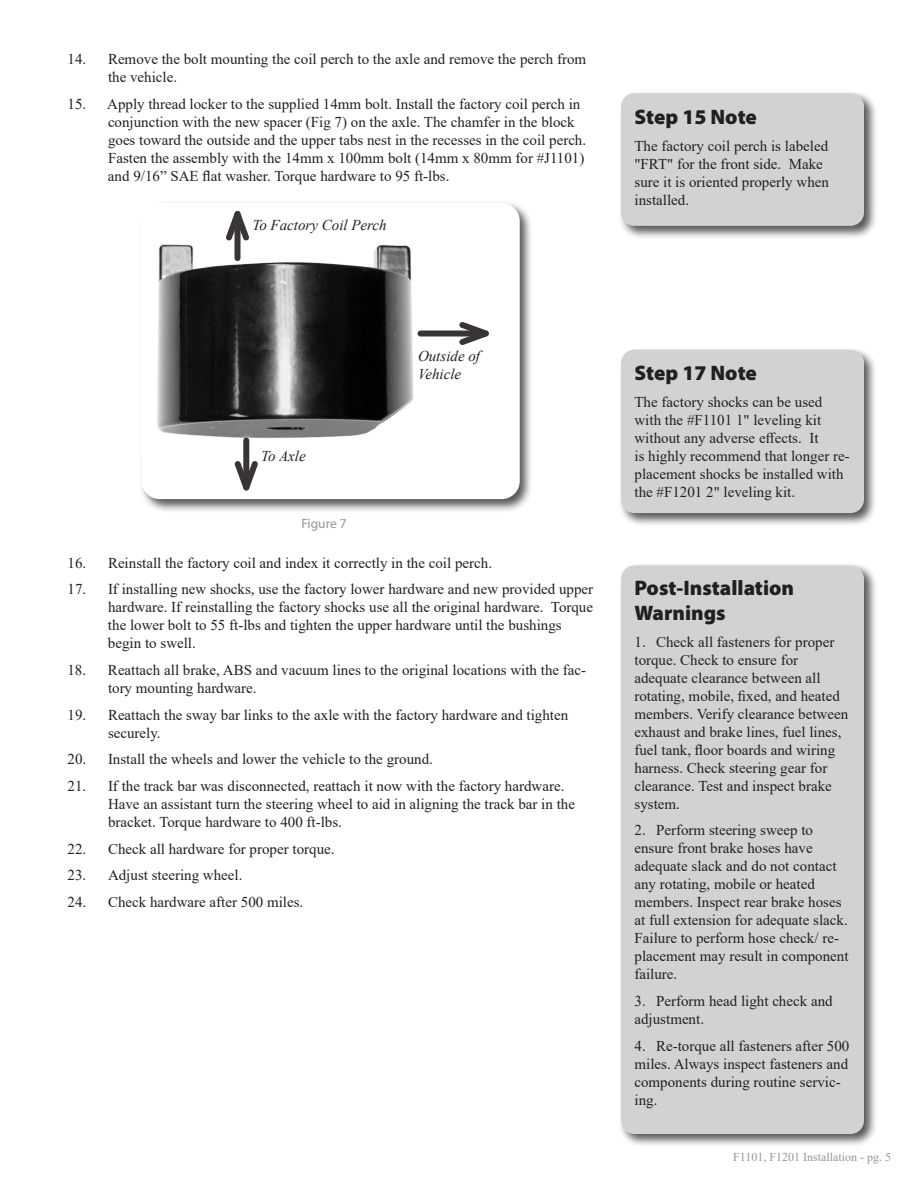
<style>
.page{position:relative;width:918px;height:1188px;background:#fff}
.page>*{position:absolute;margin:0;border:0;box-sizing:border-box;transform-origin:0 0}
.t1{font:900 21px/25.2px "Myriad Pro";color:#231f20}
.t2{font:15px/18px "Times New Roman";color:#231f20}
.t3{font:italic 15px/18px "Times New Roman";color:#231f20}
.t4{font:13.5px "Myriad Pro";color:#939598}
.t5{font:12px "Times New Roman";color:#939598}
</style>
<div class="page">
<div style="left:139px;top:200px;width:395px;height:313px;background:#231f20;opacity:.75"></div>
<div style="left:142px;top:203px;width:378px;height:296px;background:#fff;border-radius:18px"></div>
<img style="left:157px;top:244px;width:257px;height:194px">
<svg style="left:229px;top:432px;width:35px;height:24px"></svg>
<div style="left:243px;top:440px;width:6px;height:48px;background:#393536"></div>
<svg style="left:230px;top:456px;width:33px;height:49px"></svg>
<svg style="left:221px;top:244px;width:34px;height:23px"></svg>
<div style="left:235px;top:214px;width:6px;height:44px;background:#393536"></div>
<svg style="left:221px;top:200px;width:33px;height:45px"></svg>
<div style="left:412px;top:317px;width:83px;height:34px;background:#fff"></div>
<div style="left:421px;top:331px;width:65px;height:6px;background:#393536"></div>
<svg style="left:455px;top:322px;width:34px;height:23px"></svg>
<div style="left:618px;top:90px;width:260px;height:149px;background:#231f20;opacity:.75"></div>
<div style="left:621px;top:93px;width:243px;height:133px;background:#d1d2d4;border-radius:14px"></div>
<div style="left:618px;top:347px;width:260px;height:180px;background:#231f20;opacity:.75"></div>
<div style="left:621px;top:350px;width:243px;height:163px;background:#d1d2d4;border-radius:14px"></div>
<div style="left:618px;top:563px;width:260px;height:584px;background:#231f20;opacity:.75"></div>
<div style="left:621px;top:566px;width:243px;height:568px;background:#d1d2d4;border-radius:14px"></div>
<p class="t2" style="left:108px;top:50px;width:480px;text-indent:-40px">14. Remove the bolt mounting the coil perch to the axle and remove the perch from the vehicle.</p>
<p class="t2" style="left:108px;top:95px;width:480px;text-indent:-40px">15. Apply thread locker to the supplied 14mm bolt. Install the factory coil perch in conjunction with the new spacer (Fig 7) on the axle. The chamfer in the block goes toward the outside and the upper tabs nest in the recesses in the coil perch.<br>Fasten the assembly with the 14mm x 100mm bolt (14mm x 80mm for #J1101) and 9/16” SAE flat washer. Torque hardware to 95 ft-lbs.</p>
<p class="t3" style="left:252px;top:216px;width:136px">To Factory Coil Perch</p>
<h1 class="t1" style="left:634px;top:103px;width:124px">Step 15 Note</h1>
<p class="t2" style="left:634px;top:136px;width:196px">The factory coil perch is labeled "FRT" for the front side. Make sure it is oriented properly when installed.</p>
<p class="t3" style="left:261px;top:446px;width:46px">To Axle</p>
<p class="t3" style="left:418px;top:346px;width:64px">Outside of<br>Vehicle</p>
<p class="t4" style="left:301px;top:515px;width:47px">Figure 7</p>
<p class="t2" style="left:68px;top:553px;width:426px">16. Reinstall the factory coil and index it correctly in the coil perch.</p>
<p class="t2" style="left:108px;top:580px;width:487px;text-indent:-40px">17. If installing new shocks, use the factory lower hardware and new provided upper hardware. If reinstalling the factory shocks use all the original hardware. Torque the lower bolt to 55 ft-lbs and tighten the upper hardware until the bushings begin to swell.</p>
<p class="t2" style="left:108px;top:661px;width:480px;text-indent:-41px">18. Reattach all brake, ABS and vacuum lines to the original locations with the fac&shy;tory mounting hardware.</p>
<p class="t2" style="left:108px;top:705px;width:462px;text-indent:-40px">19. Reattach the sway bar links to the axle with the factory hardware and tighten securely.</p>
<p class="t2" style="left:68px;top:750px;width:367px">20. Install the wheels and lower the vehicle to the ground.</p>
<p class="t2" style="left:108px;top:777px;width:469px;text-indent:-40px">21. If the track bar was disconnected, reattach it now with the factory hardware.<br>Have an assistant turn the steering wheel to aid in aligning the track bar in the bracket. Torque hardware to 400 ft-lbs.</p>
<p class="t2" style="left:68px;top:839px;width:269px">22. Check all hardware for proper torque.</p>
<p class="t2" style="left:68px;top:866px;width:177px">23. Adjust steering wheel.</p>
<p class="t2" style="left:68px;top:892px;width:237px">24. Check hardware after 500 miles.</p>
<h1 class="t1" style="left:634px;top:360px;width:124px">Step 17 Note</h1>
<p class="t2" style="left:634px;top:392px;width:217px">The factory shocks can be used with the #F1101 1" leveling kit without any adverse effects. It<br>is highly recommend that longer re&shy;placement shocks be installed with the #F1201 2" leveling kit.</p>
<h1 class="t1" style="left:634px;top:574px;width:161px">Post-Installation<br>Warnings</h1>
<p class="t2" style="left:634px;top:632px;width:215px">1. Check all fasteners for proper torque. Check to ensure for adequate clearance between all rotating, mobile, fixed, and heated members. Verify clearance between exhaust and brake lines, fuel lines, fuel tank, floor boards and wiring harness. Check steering gear for clearance. Test and inspect brake system.</p>
<p class="t2" style="left:634px;top:821px;width:216px">2. Perform steering sweep to ensure front brake hoses have adequate slack and do not contact any rotating, mobile or heated members. Inspect rear brake hoses at full extension for adequate slack.<br>Failure to perform hose check/ re&shy;placement may result in component failure.</p>
<p class="t2" style="left:634px;top:991px;width:200px">3. Perform head light check and adjustment.</p>
<p class="t2" style="left:634px;top:1036px;width:216px">4. Re-torque all fasteners after 500 miles. Always inspect fasteners and components during routine servic&shy;ing.</p>
<p class="t5" style="left:733px;top:1149px;width:159px">F1101, F1201 Installation - pg. 5</p>
</div>
